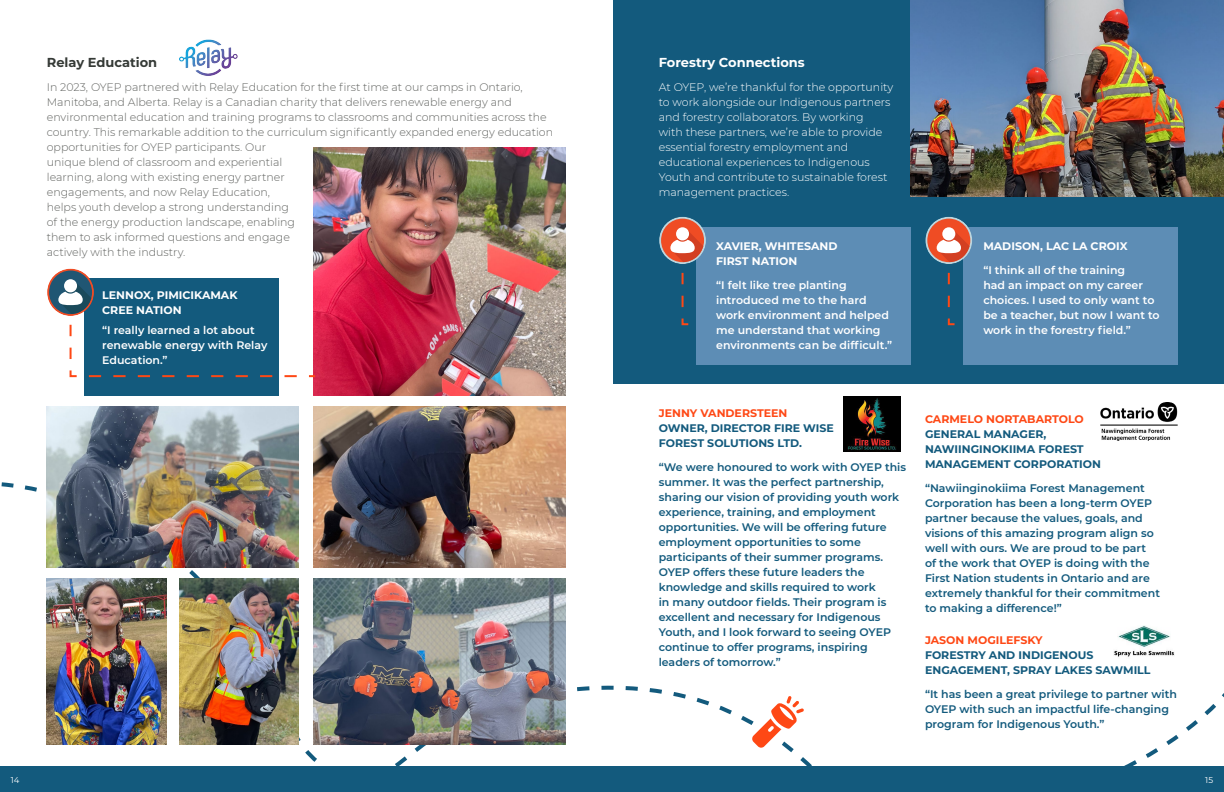
<style>
.page{position:relative;width:1224px;height:792px;background:#fff}
.page>*{position:absolute;margin:0;border:0;box-sizing:border-box;transform-origin:0 0}
.t1{font:700 13px "Montserrat";color:#fff}
.t2{font:700 13px "Montserrat";color:#353a36}
.t3{font:600 11px/15px "Montserrat";color:#135a7d}
.t4{font:300 11px/15px "Montserrat";color:#60625f}
.t5{font:600 11px/15px "Montserrat";color:#fff}
.t6{font:300 11px/15px "Montserrat";color:#fff}
.t7{font:700 11px/15px "Montserrat";color:#135a7d}
.t8{font:700 11px/15px "Montserrat";color:#fff}
.t9{font:700 11px "Montserrat";color:#fe4815}
.t10{font:8.5px "Montserrat";color:#fff}
</style>
<div class="page">
<div style="left:613px;top:0;width:611px;height:383px;background:#135a7d"></div>
<img style="left:313px;top:147px;width:252px;height:249px">
<div style="left:85px;top:279px;width:194px;height:117px;background:#135a7d"></div>
<div style="left:697px;top:227px;width:214px;height:137px;background:#5d8db5"></div>
<div style="left:963px;top:227px;width:214px;height:137px;background:#5d8db5"></div>
<svg style="left:926px;top:218px;width:46px;height:108px"></svg>
<svg style="left:0;top:480px;width:597px;height:287px"></svg>
<img style="left:47px;top:407px;width:251px;height:160px">
<img style="left:313px;top:578px;width:252px;height:167px">
<img style="left:313px;top:407px;width:252px;height:160px">
<img style="left:47px;top:578px;width:120px;height:167px">
<img style="left:179px;top:578px;width:120px;height:167px">
<img style="left:911px;top:0;width:313px;height:196px">
<svg style="left:853px;top:693px;width:371px;height:74px"></svg>
<img style="left:1100px;top:402px;width:78px;height:38px">
<img style="left:1114px;top:625px;width:60px;height:32px">
<img style="left:844px;top:396px;width:56px;height:56px">
<svg style="left:660px;top:218px;width:46px;height:108px"></svg>
<svg style="left:48px;top:270px;width:269px;height:108px"></svg>
<svg style="left:597px;top:685px;width:256px;height:82px"></svg>
<img style="left:180px;top:39px;width:58px;height:37px">
<div style="left:0;top:767px;width:1224px;height:25px;background:#135a7d"></div>
<p class="t2" style="left:47px;top:53px;width:112px">Relay Education</p>
<p class="t4" style="left:47px;top:79px;width:508px">In 2023, OYEP partnered with Relay Education for the first time at our camps in Ontario, Manitoba, and Alberta. Relay is a Canadian charity that delivers renewable energy and environmental education and training programs to classrooms and communities across the country. This remarkable addition to the curriculum significantly expanded energy education opportunities for OYEP participants. Our<br>unique blend of classroom and experiential<br>learning, along with existing energy partner<br>engagements, and now Relay Education,<br>helps youth develop a strong understanding<br>of the energy production landscape, enabling<br>them to ask informed questions and engage<br>actively with the industry.</p>
<p class="t8" style="left:102px;top:287px;width:137px">LENNOX, PIMICIKAMAK<br>CREE NATION</p>
<p class="t5" style="left:102px;top:322px;width:167px">“I really learned a lot about renewable energy with Relay<br>Education.”</p>
<p class="t1" style="left:659px;top:53px;width:147px">Forestry Connections</p>
<p class="t6" style="left:659px;top:80px;width:236px">At OYEP, we’re thankful for the opportunity to work alongside our Indigenous partners and forestry collaborators. By working<br>with these partners, we’re able to provide essential forestry employment and educational experiences to Indigenous Youth and contribute to sustainable forest management practices.</p>
<p class="t8" style="left:716px;top:238px;width:123px">XAVIER, WHITESAND<br>FIRST NATION</p>
<p class="t5" style="left:716px;top:278px;width:177px">“I felt like tree planting introduced me to the hard work environment and helped me understand that working environments can be difficult.”</p>
<p class="t8" style="left:983px;top:238px;width:146px">MADISON, LAC LA CROIX</p>
<p class="t5" style="left:983px;top:263px;width:178px">“I think all of the training<br>had an impact on my career choices. I used to only want to be a teacher, but now I want to work in the forestry field.”</p>
<p class="t9" style="left:659px;top:405px;width:130px">JENNY VANDERSTEEN</p>
<p class="t7" style="left:659px;top:420px;width:177px">OWNER, DIRECTOR FIRE WISE<br>FOREST SOLUTIONS LTD.</p>
<p class="t3" style="left:659px;top:459px;width:249px">“We were honoured to work with OYEP this summer. It was the perfect partnership, sharing our vision of providing youth work experience, training, and employment opportunities. We will be offering future employment opportunities to some participants of their summer programs.<br>OYEP offers these future leaders the knowledge and skills required to work<br>in many outdoor fields. Their program is excellent and necessary for Indigenous Youth, and I look forward to seeing OYEP continue to offer programs, inspiring leaders of tomorrow.”</p>
<p class="t9" style="left:925px;top:411px;width:160px">CARMELO NORTABARTOLO</p>
<p class="t7" style="left:925px;top:426px;width:177px">GENERAL MANAGER,<br>NAWIINGINOKIIMA FOREST<br>MANAGEMENT CORPORATION</p>
<p class="t3" style="left:925px;top:480px;width:236px">“Nawiinginokiima Forest Management Corporation has been a long-term OYEP partner because the values, goals, and visions of this amazing program align so well with ours. We are proud to be part<br>of the work that OYEP is doing with the First Nation students in Ontario and are extremely thankful for their commitment to making a difference!”</p>
<p class="t9" style="left:925px;top:633px;width:119px">JASON MOGILEFSKY</p>
<p class="t7" style="left:925px;top:647px;width:227px">FORESTRY AND INDIGENOUS<br>ENGAGEMENT, SPRAY LAKES SAWMILL</p>
<p class="t3" style="left:925px;top:687px;width:253px">“It has been a great privilege to partner with<br>OYEP with such an impactful life-changing program for Indigenous Youth.”</p>
<p class="t10" style="left:11px;top:774px;width:10px">14</p>
<p class="t10" style="left:1205px;top:774px;width:9px">15</p>
</div>
